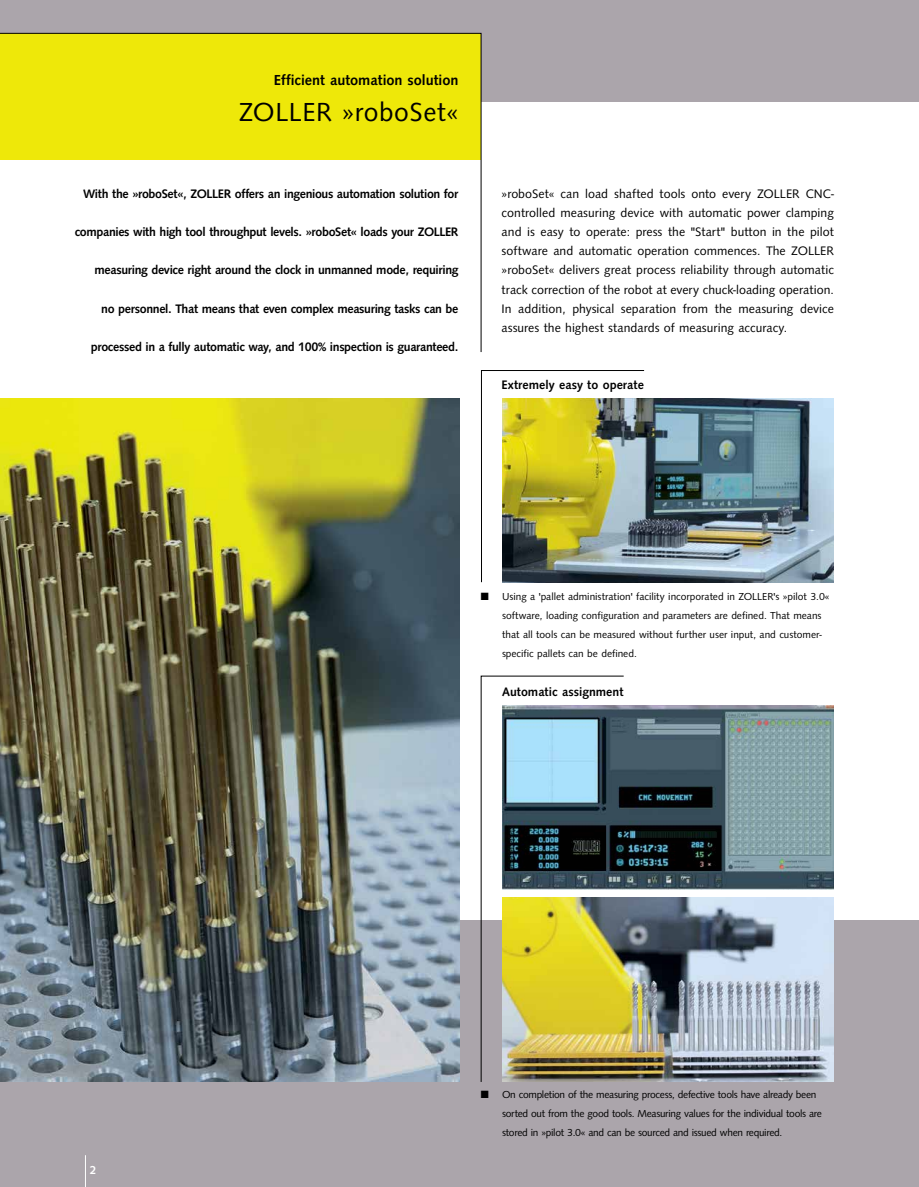
<style>
.page{position:relative;width:919px;height:1187px;background:#fff}
.page>*{position:absolute;margin:0;border:0;box-sizing:border-box;transform-origin:0 0}
.t1{font:27px "Syntax";letter-spacing:.025em;color:#000}
.t2{font:500 15px "Syntax";color:#000}
.t3{font:12.75px/19.2px "Syntax";letter-spacing:.005em;color:#000;text-align:justify}
.t4{font:500 12.75px "Syntax";letter-spacing:-.025em;color:#000}
.t5{font:500 12.75px "Syntax";letter-spacing:.005em;color:#000}
.t6{font:500 12px "Syntax";color:#fff}
.t7{font:10.5px/19.2px "Syntax";color:#000}
.t8{font:10.5px/19.2px "Syntax";letter-spacing:-.025em;color:#000}
</style>
<div class="page">
<div style="left:0;top:919px;width:918px;height:267px;background:#aba5ab"></div>
<div style="left:0;top:0;width:918px;height:102px;background:#aba5ab"></div>
<svg style="left:0;top:33px;width:482px;height:319px"></svg>
<img style="left:644px;top:398px;width:189px;height:184px">
<img style="left:624px;top:897px;width:209px;height:184px">
<img style="left:0;top:398px;width:459px;height:683px">
<img style="left:624px;top:705px;width:209px;height:184px">
<img style="left:480px;top:675px;width:144px;height:407px">
<img style="left:481px;top:370px;width:163px;height:213px">
<hr style="left:85px;top:1155px;width:1px;height:31px;background:#fff">
<p class="t2" style="left:274px;top:71px;width:186px">Efficient automation solution</p>
<h1 class="t1" style="left:239px;top:96px;width:221px">ZOLLER »roboSet«</h1>
<p class="t4" style="left:83px;top:186px;width:377px">With the »roboSet«, ZOLLER offers an ingenious automation solution for</p>
<p class="t4" style="left:75px;top:224px;width:385px">companies with high tool throughput levels. »roboSet« loads your ZOLLER</p>
<p class="t4" style="left:95px;top:263px;width:365px">measuring device right around the clock in unmanned mode, requiring</p>
<p class="t4" style="left:101px;top:301px;width:358px">no personnel. That means that even complex measuring tasks can be</p>
<p class="t4" style="left:91px;top:339px;width:369px">processed in a fully automatic way, and 100% inspection is guaranteed.</p>
<p class="t3" style="left:501px;top:184px;width:334px">»roboSet« can load shafted tools onto every ZOLLER CNC&shy;controlled measuring device with automatic power clamping and is easy to operate: press the "Start" button in the pilot software and automatic operation commences. The ZOLLER »roboSet« delivers great process reliability through automatic track correction of the robot at every chuck-loading operation.<br>In addition, physical separation from the measuring device assures the highest standards of measuring accuracy.</p>
<p class="t5" style="left:501px;top:377px;width:144px">Extremely easy to operate</p>
<p class="t7" style="left:502px;top:587px;width:329px;text-indent:-21px">■ Using a 'pallet administration' facility incorporated in ZOLLER's »pilot 3.0« software, loading configuration and parameters are defined. That means that all tools can be measured without further user input, and customer&shy;specific pallets can be defined.</p>
<p class="t5" style="left:502px;top:683px;width:123px">Automatic assignment</p>
<p class="t6" style="left:90px;top:1162px;width:8px">2</p>
<p class="t8" style="left:502px;top:1084px;width:321px;text-indent:-21px">■ On completion of the measuring process, defective tools have already been sorted out from the good tools. Measuring values for the individual tools are stored in »pilot 3.0« and can be sourced and issued when required.</p>
</div>
